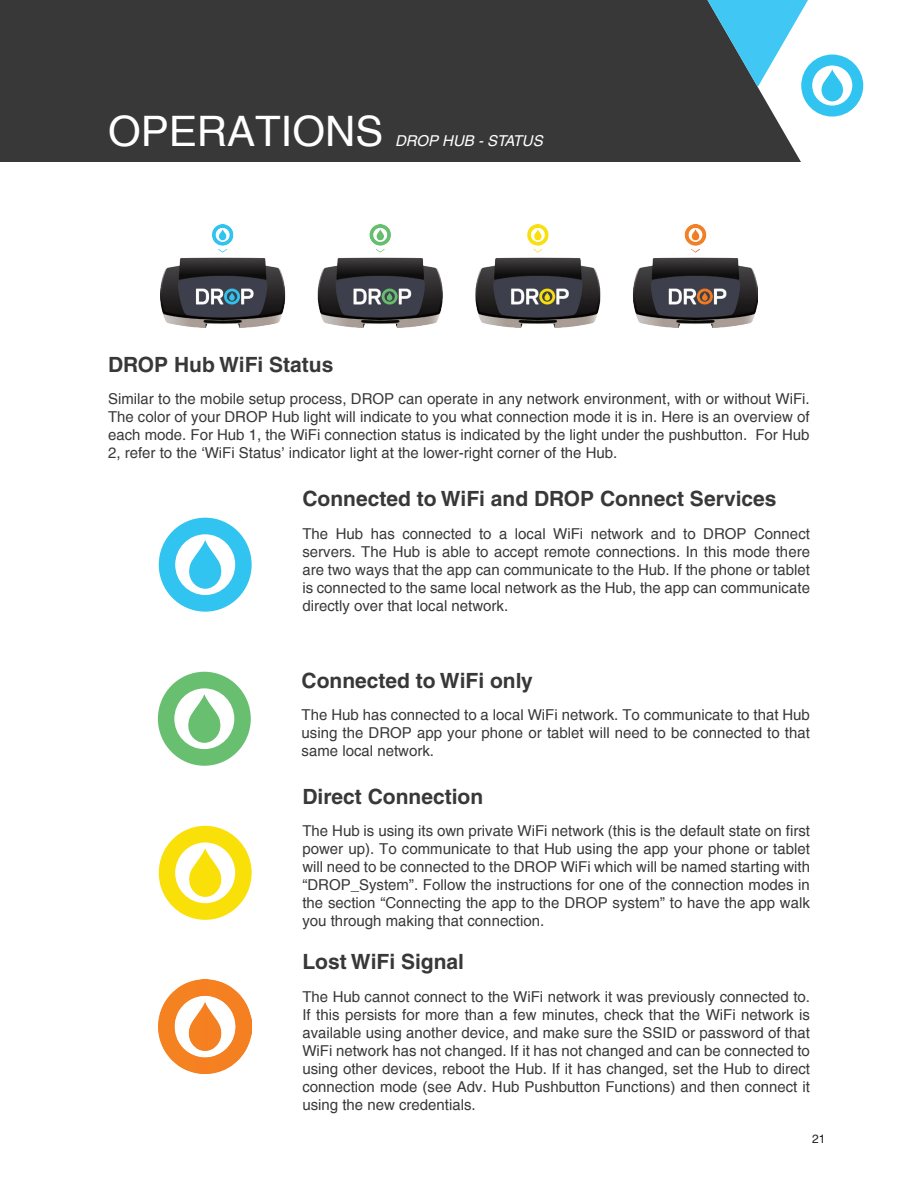
<style>
.page{position:relative;width:918px;height:1188px;background:#fff}
.page>*{position:absolute;margin:0;border:0;box-sizing:border-box;transform-origin:0 0}
.t1{font:42px "Helvetica";color:#fff}
.t2{font:700 21px "Helvetica CE";color:#383839}
.t3{font:15px/18px "Helvetica";color:#383839;text-align:justify}
.t4{font:italic 15px "Helvetica";color:#fff}
.t5{font:12px "Helvetica";color:#231f20}
</style>
<div class="page">
<div style="left:0;top:0;width:801px;height:162px;background:#383839"></div>
<svg style="left:707px;top:0;width:156px;height:117px"></svg>
<img style="left:160px;top:224px;width:598px;height:104px">
<svg style="left:159px;top:518px;width:93px;height:94px"></svg>
<svg style="left:158px;top:672px;width:93px;height:94px"></svg>
<svg style="left:159px;top:826px;width:93px;height:94px"></svg>
<img style="left:159px;top:980px;width:93px;height:94px">
<p class="t1" style="left:108px;top:107px;width:277px">OPERATIONS</p>
<p class="t4" style="left:395px;top:132px;width:149px">DROP HUB - STATUS</p>
<p class="t2" style="left:108px;top:351px;width:227px">DROP Hub WiFi Status</p>
<p class="t3" style="left:108px;top:390px;width:703px">Similar to the mobile setup process, DROP can operate in any network environment, with or without WiFi.<br>The color of your DROP Hub light will indicate to you what connection mode it is in. Here is an overview of each mode. For Hub 1, the WiFi connection status is indicated by the light under the pushbutton. For Hub 2, refer to the ‘WiFi Status’ indicator light at the lower-right corner of the Hub.</p>
<p class="t2" style="left:302px;top:486px;width:476px">Connected to WiFi and DROP Connect Services</p>
<p class="t3" style="left:302px;top:524px;width:509px">The Hub has connected to a local WiFi network and to DROP Connect servers. The Hub is able to accept remote connections. In this mode there are two ways that the app can communicate to the Hub. If the phone or tablet is connected to the same local network as the Hub, the app can communicate directly over that local network.</p>
<p class="t2" style="left:302px;top:668px;width:233px">Connected to WiFi only</p>
<p class="t3" style="left:302px;top:706px;width:510px">The Hub has connected to a local WiFi network. To communicate to that Hub using the DROP app your phone or tablet will need to be connected to that same local network.</p>
<p class="t2" style="left:302px;top:784px;width:182px">Direct Connection</p>
<p class="t3" style="left:302px;top:822px;width:509px">The Hub is using its own private WiFi network (this is the default state on first power up). To communicate to that Hub using the app your phone or tablet will need to be connected to the DROP WiFi which will be named starting with “DROP_System”. Follow the instructions for one of the connection modes in the section “Connecting the app to the DROP system” to have the app walk you through making that connection.</p>
<p class="t2" style="left:302px;top:949px;width:163px">Lost WiFi Signal</p>
<p class="t3" style="left:302px;top:988px;width:509px">The Hub cannot connect to the WiFi network it was previously connected to.<br>If this persists for more than a few minutes, check that the WiFi network is available using another device, and make sure the SSID or password of that WiFi network has not changed. If it has not changed and can be connected to using other devices, reboot the Hub. If it has changed, set the Hub to direct connection mode (see Adv. Hub Pushbutton Functions) and then connect it using the new credentials.</p>
<p class="t5" style="left:812px;top:1131px;width:15px">21</p>
</div>
